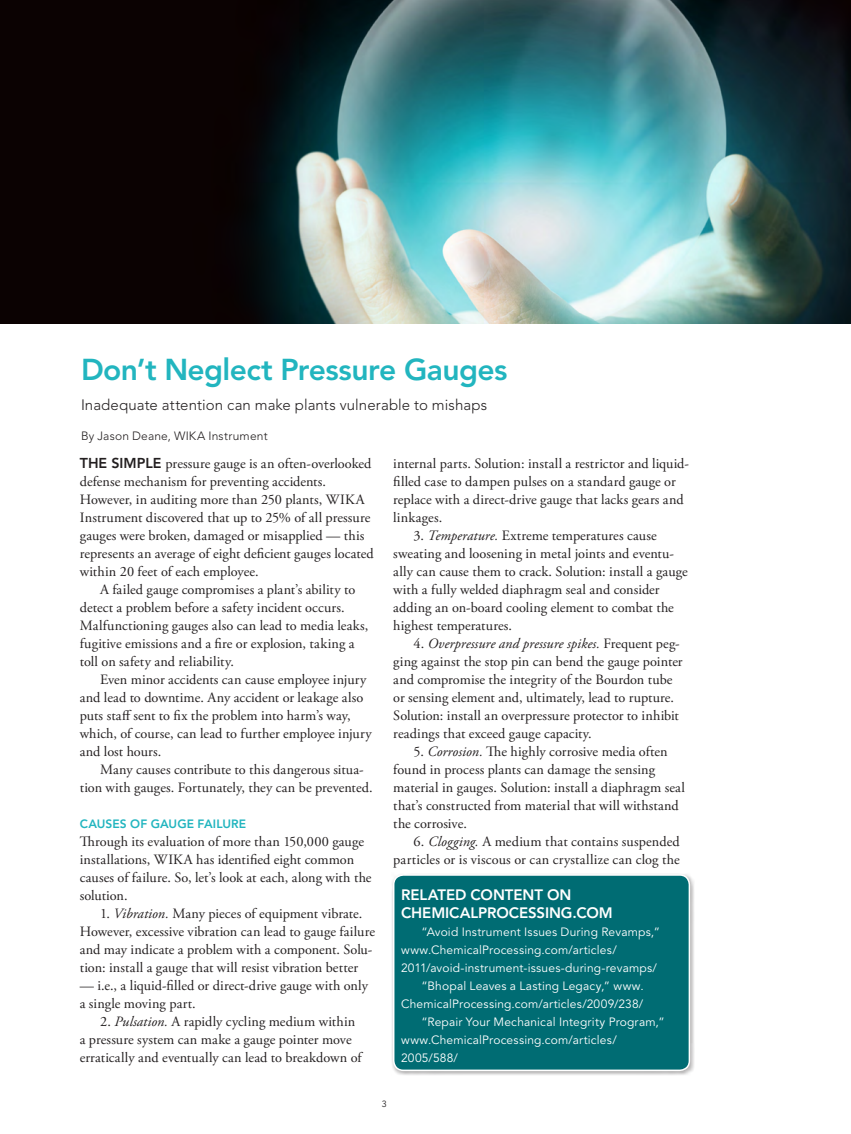
<style>
.page{position:relative;width:851px;height:1134px;background:#fff}
.page>*{position:absolute;margin:0;border:0;box-sizing:border-box;transform-origin:0 0}
.t1{font:800 30px "Avenir LT Std";letter-spacing:-.02em;color:#22b5bf}
.t2{font:300 15px "Avenir LT Std";letter-spacing:.005em;color:#231f20}
.t3{font:800 15px/18px "Avenir LT Std";letter-spacing:-.005em;color:#fff}
.t4{font:14.25px/18px "Adobe Garamond Pro";letter-spacing:.005em;color:#231f20}
.t5{font:800 14.25px "Avenir LT Std";color:#231f20}
.t6{font:12px "Avenir LT Std";letter-spacing:.015em;color:#fff}
.t7{font:300 12px "Avenir LT Std";letter-spacing:.015em;color:#231f20}
.t8{font:800 12px "Avenir LT Std";letter-spacing:.01em;color:#22b5bf}
.t9{font:9px "Avenir LT Std";color:#231f20}
.s1{font-style:italic}
.s2{font-family:"Avenir LT Std";font-weight:800}
</style>
<div class="page">
<div style="left:391px;top:873px;width:303px;height:203px;background:#231f20;opacity:.35"></div>
<div style="left:393px;top:875px;width:296px;height:195px;background:#006c73;border-radius:10px"></div>
<div style="left:393px;top:874px;width:297px;height:197px;border:2px solid #fff;border-radius:10px"></div>
<img style="left:0;top:0;width:850px;height:324px">
<h1 class="t1" style="left:81px;top:352px;width:428px">Don’t Neglect Pressure Gauges</h1>
<p class="t2" style="left:81px;top:396px;width:407px">Inadequate attention can make plants vulnerable to mishaps</p>
<p class="t7" style="left:81px;top:429px;width:188px">By Jason Deane, WIKA Instrument</p>
<p class="t5" style="left:80px;top:455px;width:41px">The simp</p>
<p class="t4" style="left:393px;top:455px;width:297px">internal parts. Solution: install a restrictor and liquid&shy;filled case to dampen pulses on a standard gauge or replace with a direct-drive gauge that lacks gears and linkages.</p>
<p class="t4" style="left:393px;top:527px;width:296px;text-indent:20px">3. <span class="s1">Temperature.</span> Extreme temperatures cause sweating and loosening in metal joints and eventu&shy;ally can cause them to crack. Solution: install a gauge with a fully welded diaphragm seal and consider adding an on-board cooling element to combat the highest temperatures.</p>
<p class="t4" style="left:393px;top:635px;width:291px;text-indent:20px">4. <span class="s1">Overpressure and pressure spikes.</span> Frequent peg&shy;ging against the stop pin can bend the gauge pointer and compromise the integrity of the Bourdon tube or sensing element and, ultimately, lead to rupture.<br>Solution: install an overpressure protector to inhibit readings that exceed gauge capacity.</p>
<p class="t4" style="left:393px;top:743px;width:293px;text-indent:20px">5. <span class="s1">Corrosion.</span> The highly corrosive media often found in process plants can damage the sensing material in gauges. Solution: install a diaphragm seal that’s constructed from material that will withstand the corrosive.</p>
<p class="t4" style="left:393px;top:833px;width:288px;text-align:right">6. <span class="s1">Clogging.</span> A medium that contains suspended particles or is viscous or can crystallize can clog the</p>
<p class="t4" style="left:80px;top:455px;width:295px;text-indent:66px"><span class="s2">le</span> pressure gauge is an often-overlooked defense mechanism for preventing accidents.<br>However, in auditing more than 250 plants, WIKA Instrument discovered that up to 25% of all pressure gauges were broken, damaged or misapplied — this represents an average of eight deficient gauges located within 20 feet of each employee.</p>
<p class="t4" style="left:80px;top:581px;width:290px;text-indent:20px">A failed gauge compromises a plant’s ability to detect a problem before a safety incident occurs.<br>Malfunctioning gauges also can lead to media leaks, fugitive emissions and a fire or explosion, taking a toll on safety and reliability.</p>
<p class="t4" style="left:80px;top:671px;width:293px;text-indent:20px">Even minor accidents can cause employee injury and lead to downtime. Any accident or leakage also puts staff sent to fix the problem into harm’s way, which, of course, can lead to further employee injury and lost hours.</p>
<p class="t4" style="left:80px;top:761px;width:294px;text-indent:20px">Many causes contribute to this dangerous situa&shy;tion with gauges. Fortunately, they can be prevented.</p>
<p class="t8" style="left:80px;top:817px;width:166px">CAUSES OF GAUGE FAILURE</p>
<p class="t4" style="left:80px;top:833px;width:293px">Through its evaluation of more than 150,000 gauge installations, WIKA has identified eight common causes of failure. So, let’s look at each, along with the solution.</p>
<p class="t4" style="left:80px;top:905px;width:297px;text-indent:20px">1. <span class="s1">Vibration.</span> Many pieces of equipment vibrate.<br>However, excessive vibration can lead to gauge failure and may indicate a problem with a component. Solu&shy;tion: install a gauge that will resist vibration better</p>
<p class="t4" style="left:80px;top:977px;width:290px">— i.e., a liquid-filled or direct-drive gauge with only a single moving part.</p>
<p class="t4" style="left:80px;top:1013px;width:283px;text-indent:20px">2. <span class="s1">Pulsation.</span> A rapidly cycling medium within a pressure system can make a gauge pointer move erratically and eventually can lead to breakdown of</p>
<p class="t3" style="left:401px;top:886px;width:213px">RELATED CONTENT ON<br>CHEMICALPROCESSING.COM</p>
<p class="t6" style="left:421px;top:925px;width:240px">“Avoid Instrument Issues During Revamps,”</p>
<p class="t6" style="left:401px;top:943px;width:217px">www.ChemicalProcessing.com/articles/</p>
<p class="t6" style="left:401px;top:961px;width:257px">2011/avoid-instrument-issues-during-revamps/</p>
<p class="t6" style="left:421px;top:979px;width:224px">“Bhopal Leaves a Lasting Legacy,” www.</p>
<p class="t6" style="left:401px;top:997px;width:244px">ChemicalProcessing.com/articles/2009/238/</p>
<p class="t6" style="left:421px;top:1015px;width:245px">“Repair Your Mechanical Integrity Program,”</p>
<p class="t6" style="left:401px;top:1033px;width:217px">www.ChemicalProcessing.com/articles/</p>
<p class="t6" style="left:401px;top:1051px;width:58px">2005/588/</p>
<p class="t9" style="left:382px;top:1099px;width:7px">3</p>
</div>
